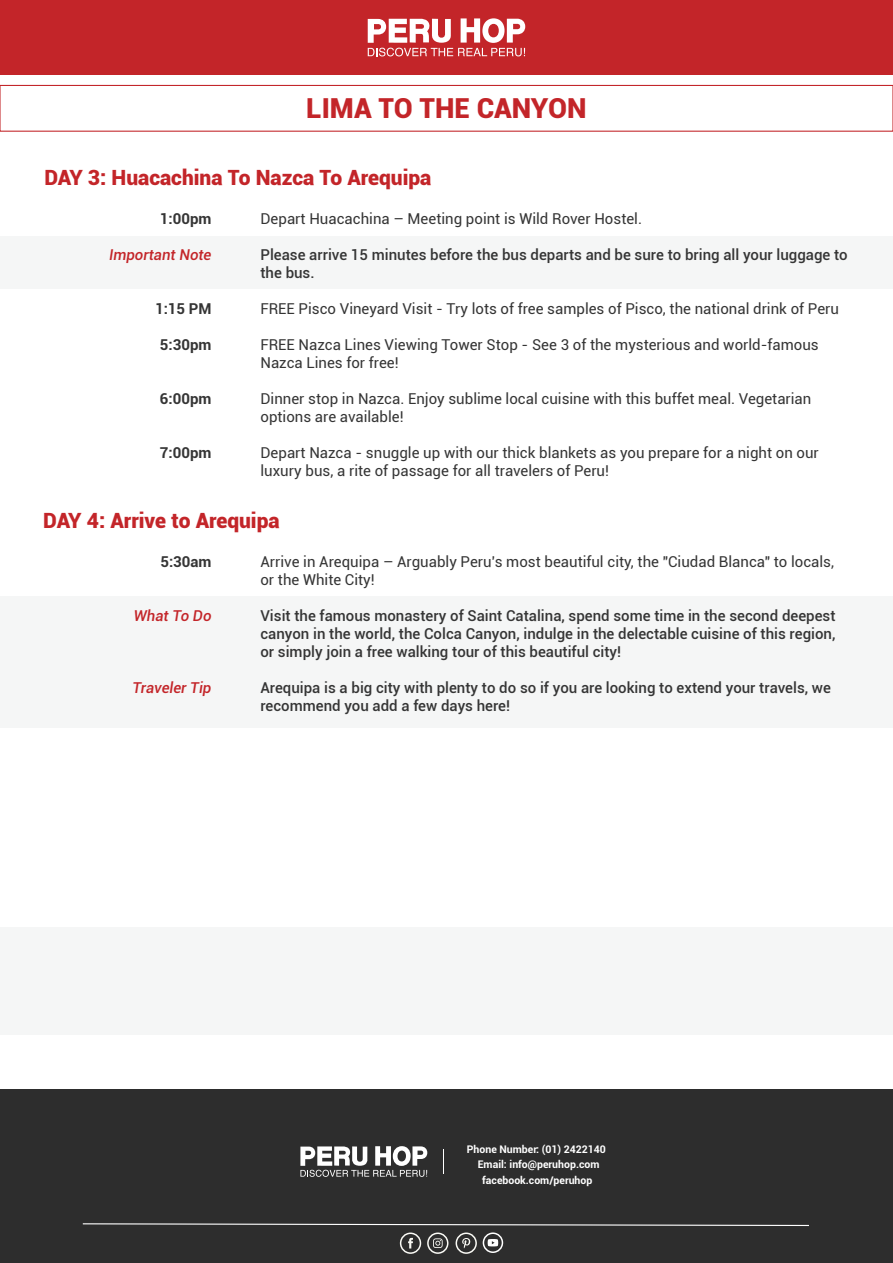
<style>
.page{position:relative;width:893px;height:1263px;background:#fff}
.page>*{position:absolute;margin:0;border:0;box-sizing:border-box;transform-origin:0 0}
.t1{font:900 27.6px "Roboto";color:#c32529}
.t2{font:900 21px "Roboto";color:#c32529}
.t3{font:15px/18px "Roboto";color:#353535}
.t4{font:500 15px/18px "Roboto";color:#353535}
.t5{font:700 15px "Roboto";color:#353535}
.t6{font:italic 500 15px "Roboto";color:#c32529}
.t7{font:700 10.5px/14.9px "Roboto";color:#fff;text-align:center}
</style>
<div class="page">
<div style="left:0;top:596px;width:893px;height:132px;background:#f5f6f6"></div>
<div style="left:0;top:237px;width:893px;height:52px;background:#f5f6f6"></div>
<div style="left:0;top:0;width:893px;height:75px;background:#c32529"></div>
<div style="left:0;top:85px;width:893px;height:47px;border:1px solid #c32529"></div>
<svg style="left:368px;top:18px;width:157px;height:38px"></svg>
<div style="left:0;top:927px;width:893px;height:107px;background:#f5f6f6"></div>
<div style="left:0;top:1089px;width:893px;height:174px;background:#2d2d2d"></div>
<svg style="left:443px;top:1149px;width:1px;height:25px"></svg>
<svg style="left:300px;top:1146px;width:127px;height:31px"></svg>
<svg style="left:82px;top:1223px;width:727px;height:3px"></svg>
<div style="left:400px;top:1232px;width:21px;height:22px;border:2px solid #fafaf5;border-radius:50%"></div>
<svg style="left:408px;top:1238px;width:5px;height:10px"></svg>
<div style="left:427px;top:1232px;width:21px;height:22px;border:2px solid #fafaf5;border-radius:50%"></div>
<svg style="left:433px;top:1238px;width:10px;height:10px"></svg>
<div style="left:456px;top:1232px;width:21px;height:22px;border:2px solid #fafaf5;border-radius:50%"></div>
<svg style="left:462px;top:1238px;width:8px;height:10px"></svg>
<div style="left:483px;top:1232px;width:20px;height:21px;border:2px solid #fff;border-radius:50%"></div>
<svg style="left:488px;top:1239px;width:10px;height:7px"></svg>
<h1 class="t1" style="left:306px;top:89px;width:282px">LIMA TO THE CANYON</h1>
<h2 class="t2" style="left:44px;top:163px;width:388px">DAY 3: Huacachina To Nazca To Arequipa</h2>
<p class="t5" style="left:160px;top:208px;width:53px">1:00pm</p>
<p class="t6" style="left:109px;top:244px;width:104px">Important Note</p>
<p class="t3" style="left:260px;top:209px;width:383px">Depart Huacachina – Meeting point is Wild Rover Hostel.</p>
<p class="t4" style="left:260px;top:245px;width:589px">Please arrive 15 minutes before the bus departs and be sure to bring all your luggage to the bus.</p>
<p class="t3" style="left:260px;top:299px;width:580px">FREE Pisco Vineyard Visit - Try lots of free samples of Pisco, the national drink of Peru</p>
<p class="t3" style="left:260px;top:335px;width:560px">FREE Nazca Lines Viewing Tower Stop - See 3 of the mysterious and world-famous<br>Nazca Lines for free!</p>
<p class="t3" style="left:260px;top:389px;width:552px">Dinner stop in Nazca. Enjoy sublime local cuisine with this buffet meal. Vegetarian options are available!</p>
<p class="t3" style="left:260px;top:443px;width:560px">Depart Nazca - snuggle up with our thick blankets as you prepare for a night on our luxury bus, a rite of passage for all travelers of Peru!</p>
<p class="t5" style="left:155px;top:298px;width:58px">1:15 PM</p>
<p class="t5" style="left:160px;top:334px;width:53px">5:30pm</p>
<p class="t5" style="left:160px;top:388px;width:53px">6:00pm</p>
<p class="t5" style="left:160px;top:442px;width:53px">7:00pm</p>
<h2 class="t2" style="left:43px;top:505px;width:238px">DAY 4: Arrive to Arequipa</h2>
<p class="t5" style="left:160px;top:551px;width:53px">5:30am</p>
<p class="t3" style="left:260px;top:552px;width:575px">Arrive in Arequipa – Arguably Peru's most beautiful city, the "Ciudad Blanca" to locals, or the White City!</p>
<p class="t4" style="left:260px;top:606px;width:576px;text-align:justify">Visit the famous monastery of Saint Catalina, spend some time in the second deepest canyon in the world, the Colca Canyon, indulge in the delectable cuisine of this region, or simply join a free walking tour of this beautiful city!</p>
<p class="t4" style="left:260px;top:678px;width:572px">Arequipa is a big city with plenty to do so if you are looking to extend your travels, we recommend you add a few days here!</p>
<p class="t6" style="left:134px;top:605px;width:79px">What To Do</p>
<p class="t6" style="left:133px;top:677px;width:80px">Traveler Tip</p>
<p class="t7" style="left:467px;top:1141px;width:140px">Phone Number: (01) 2422140<br>Email: info@peruhop.com</p>
<p class="t7" style="left:482px;top:1172px;width:112px">facebook.com/peruhop</p>
</div>
